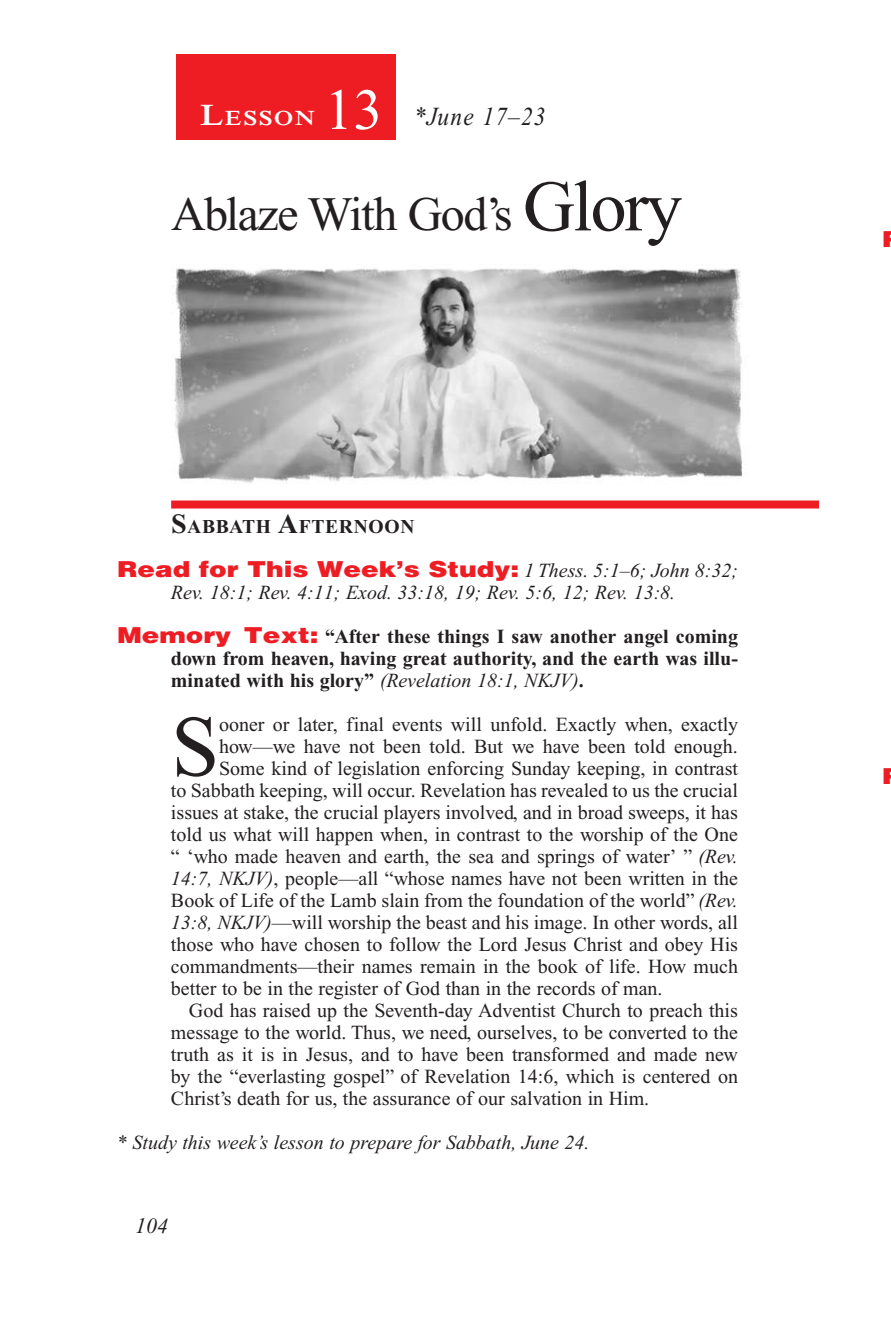
<style>
.page{position:relative;width:891px;height:1332px;background:#fff}
.page>*{position:absolute;margin:0;border:0;box-sizing:border-box;transform-origin:0 0}
.Body_Drop_Cap{font:86.4px "Times New Roman PS Std";color:#231f20}
.Lesson_Number{font:58px "Times New Roman PS Std";color:#fff}
.Lesson_Head_SA{font:48px "Times New Roman PS Std";letter-spacing:-.03em;color:#231f20}
.Lesson_Dates{font:italic 26px "Times New Roman PS Std";letter-spacing:.05em;color:#231f20;scale:.9 1}
.Question{font:900 22px "Helvetica LT Std";color:#ee1d23;scale:1.2 1}
.t1{font:italic 22px "Times New Roman PS Std";color:#231f20}
.Lesson_Start_Head{font:600 21px "Times NRMT Std";letter-spacing:.07em;color:#fff;scale:1.1 1}
.Body_Drop_Cap-2{font:20px "Times New Roman PS Std";color:#231f20}
.Body{font:20px/22px "Times New Roman PS Std";color:#231f20;text-align:justify}
.Question-2{font:700 20px/22px "Times New Roman PS Std";color:#231f20;text-align:justify}
.Question-3{font:italic 20px "Times New Roman PS Std";color:#231f20}
.Sabbath_Afternoon_He{font:700 19.6px "Times New Roman PS Std";letter-spacing:.035em;color:#231f20}
.s1{font-size:30px}
.s2{font-size:72px}
.s3{font-size:28px}
.s4{font-family:"Times New Roman PS Std";font-weight:400;font-style:italic;font-size:20px;color:#231f20}
.s5{font-family:"Helvetica LT Std";font-weight:900;font-size:22px;color:#ee1d23}
.s6{font-weight:400;font-style:italic}
.s7{font-style:italic}
</style>
<div class="page">
<div style="left:171px;top:501px;width:648px;height:8px;background:#ee1d23"></div>
<div style="left:176px;top:54px;width:220px;height:86px;background:#ee1d23"></div>
<img style="left:173px;top:268px;width:570px;height:215px">
<p class="Lesson_Number" style="left:324px;top:78px;width:59px">13</p>
<p class="Lesson_Start_Head" style="left:200px;top:106px;width:106px"><span class="s1">L</span>ESSON</p>
<p class="Lesson_Dates" style="left:414px;top:102px;width:148px">*June 17–23</p>
<p class="Lesson_Head_SA" style="left:171px;top:188px;width:513px">Ablaze With God’s <span class="s2">Glory</span></p>
<p class="Sabbath_Afternoon_He" style="left:171px;top:516px;width:245px"><span class="s3">S</span>ABBATH <span class="s3">A</span>FTERNOON</p>
<p class="Question" style="left:117px;top:555px;width:519px">Read for This Week’s Study: <span class="s4">1 Thess. 5:1–6; John 8:32;</span></p>
<p class="Question-3" style="left:171px;top:582px;width:506px">Rev. 18:1; Rev. 4:11; Exod. 33:18, 19; Rev. 5:6, 12; Rev. 13:8.</p>
<p class="Question-2" style="left:171px;top:626px;width:569px;text-indent:-54px"><span class="s5">Memory Text:</span> “After these things I saw another angel coming down from heaven, having great authority, and the earth was illu&shy;minated with his glory” <span class="s6">(Revelation 18:1, NKJV)</span>.</p>
<p class="Body_Drop_Cap" style="left:171px;top:700px;width:50px">S</p>
<p class="Body_Drop_Cap-2" style="left:219px;top:714px;width:520px">ooner or later, final events will unfold. Exactly when, exactly</p>
<p class="Body_Drop_Cap-2" style="left:219px;top:736px;width:520px">how—we have not been told. But we have been told enough.</p>
<p class="Body_Drop_Cap-2" style="left:219px;top:758px;width:520px">Some kind of legislation enforcing Sunday keeping, in contrast</p>
<p class="Body_Drop_Cap-2" style="left:171px;top:780px;width:568px">to Sabbath keeping, will occur. Revelation has revealed to us the crucial</p>
<p class="Body_Drop_Cap-2" style="left:171px;top:802px;width:568px">issues at stake, the crucial players involved, and in broad sweeps, it has</p>
<p class="Body_Drop_Cap-2" style="left:171px;top:824px;width:568px">told us what will happen when, in contrast to the worship of the One</p>
<p class="Body_Drop_Cap-2" style="left:171px;top:846px;width:569px">“ ‘who made heaven and earth, the sea and springs of water’ ” <span class="s7">(Rev.</span></p>
<p class="Body_Drop_Cap-2" style="left:171px;top:868px;width:569px"><span class="s7">14:7, NKJV)</span>, people—all “whose names have not been written in the</p>
<p class="Body_Drop_Cap-2" style="left:171px;top:890px;width:569px">Book of Life of the Lamb slain from the foundation of the world” <span class="s7">(Rev.</span></p>
<p class="Body_Drop_Cap-2" style="left:171px;top:912px;width:569px"><span class="s7">13:8, NKJV)</span>—will worship the beast and his image. In other words, all</p>
<p class="Body_Drop_Cap-2" style="left:171px;top:934px;width:569px">those who have chosen to follow the Lord Jesus Christ and obey His</p>
<p class="Body_Drop_Cap-2" style="left:171px;top:956px;width:569px">commandments—their names remain in the book of life. How much</p>
<p class="Body_Drop_Cap-2" style="left:171px;top:978px;width:493px">better to be in the register of God than in the records of man.</p>
<p class="Body" style="left:171px;top:1000px;width:569px;text-indent:18px">God has raised up the Seventh-day Adventist Church to preach this message to the world. Thus, we need, ourselves, to be converted to the truth as it is in Jesus, and to have been transformed and made new by the “everlasting gospel” of Revelation 14:6, which is centered on Christ’s death for us, the assurance of our salvation in Him.</p>
<p class="Question-3" style="left:117px;top:1132px;width:474px">* Study this week’s lesson to prepare for Sabbath, June 24.</p>
<p class="t1" style="left:135px;top:1214px;width:34px">104</p>
</div>
